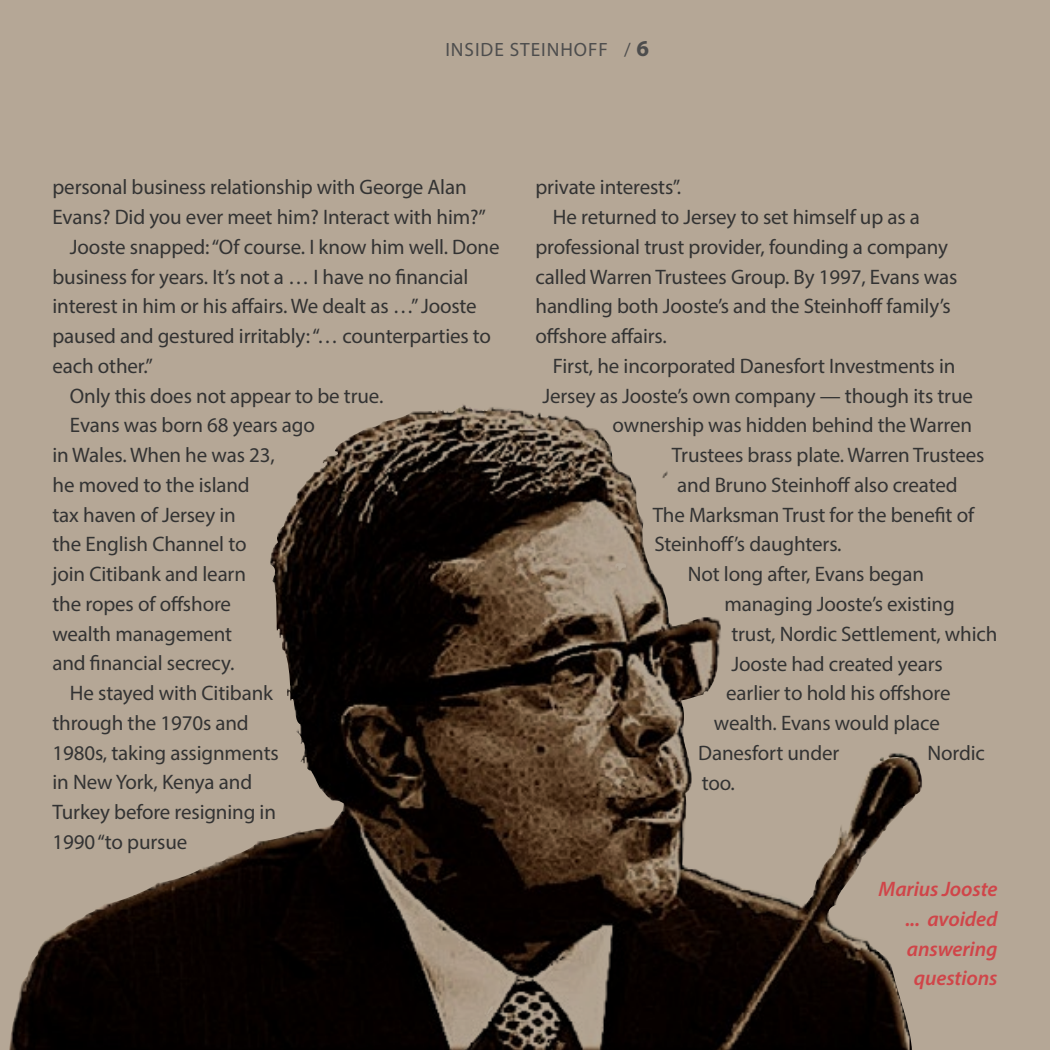
<style>
.page{position:relative;width:1050px;height:1050px;background:#b5a796}
.page>*{position:absolute;margin:0;border:0;box-sizing:border-box;transform-origin:0 0}
.t1{font:21px "Myriad Pro";letter-spacing:-.005em;color:#333}
.t2{font:italic 600 21px/29.8px "Myriad Pro";letter-spacing:-.005em;color:#d04549;text-align:right}
.t3{font:19.25px "Myriad Pro";letter-spacing:.05em;color:#4d4d4d}
.s1{font-weight:700;font-size:22.75px}
</style>
<div class="page">
<img style="left:9px;top:404px;width:913px;height:646px">
<p class="t3" style="left:445px;top:37px;width:205px">INSIDE STEINHOFF / <span class="s1">6</span></p>
<p class="t1" style="left:52px;top:174px;width:416px">personal business relationship with George Alan</p>
<p class="t1" style="left:52px;top:204px;width:435px">Evans? Did you ever meet him? Interact with him?”</p>
<p class="t1" style="left:70px;top:234px;width:431px">Jooste snapped: “Of course. I know him well. Done</p>
<p class="t1" style="left:52px;top:264px;width:417px">business for years. It’s not a … I have no financial</p>
<p class="t1" style="left:52px;top:293px;width:426px">interest in him or his affairs. We dealt as …” Jooste</p>
<p class="t1" style="left:52px;top:323px;width:440px">paused and gestured irritably: “… counterparties to</p>
<p class="t1" style="left:52px;top:353px;width:102px">each other.”</p>
<p class="t1" style="left:70px;top:383px;width:315px">Only this does not appear to be true.</p>
<p class="t1" style="left:70px;top:412px;width:247px">Evans was born 68 years ago</p>
<p class="t1" style="left:52px;top:442px;width:224px">in Wales. When he was 23,</p>
<p class="t1" style="left:52px;top:472px;width:199px">he moved to the island</p>
<p class="t1" style="left:52px;top:502px;width:185px">tax haven of Jersey in</p>
<p class="t1" style="left:52px;top:531px;width:196px">the English Channel to</p>
<p class="t1" style="left:52px;top:561px;width:195px">join Citibank and learn</p>
<p class="t1" style="left:52px;top:591px;width:180px">the ropes of offshore</p>
<p class="t1" style="left:52px;top:621px;width:181px">wealth management</p>
<p class="t1" style="left:52px;top:650px;width:184px">and financial secrecy.</p>
<p class="t1" style="left:70px;top:680px;width:205px">He stayed with Citibank</p>
<p class="t1" style="left:52px;top:710px;width:198px">through the 1970s and</p>
<p class="t1" style="left:52px;top:740px;width:228px">1980s, taking assignments</p>
<p class="t1" style="left:52px;top:769px;width:201px">in New York, Kenya and</p>
<p class="t1" style="left:52px;top:799px;width:225px">Turkey before resigning in</p>
<p class="t1" style="left:52px;top:829px;width:136px">1990 “to pursue</p>
<p class="t1" style="left:536px;top:174px;width:147px">private interests”.</p>
<p class="t1" style="left:553px;top:204px;width:369px">He returned to Jersey to set himself up as a</p>
<p class="t1" style="left:536px;top:234px;width:414px">professional trust provider, founding a company</p>
<p class="t1" style="left:536px;top:264px;width:423px">called Warren Trustees Group. By 1997, Evans was</p>
<p class="t1" style="left:536px;top:293px;width:417px">handling both Jooste’s and the Steinhoff family’s</p>
<p class="t1" style="left:536px;top:323px;width:133px">offshore affairs.</p>
<p class="t1" style="left:553px;top:353px;width:404px">First, he incorporated Danesfort Investments in</p>
<p class="t1" style="left:542px;top:383px;width:432px">Jersey as Jooste’s own company — though its true</p>
<p class="t1" style="left:612px;top:412px;width:361px">ownership was hidden behind the Warren</p>
<p class="t1" style="left:672px;top:442px;width:314px">Trustees brass plate. Warren Trustees</p>
<p class="t1" style="left:677px;top:472px;width:282px">and Bruno Steinhoff also created</p>
<p class="t1" style="left:653px;top:502px;width:323px">The Marksman Trust for the benefit of</p>
<p class="t1" style="left:654px;top:531px;width:189px">Steinhoff’s daughters.</p>
<p class="t1" style="left:688px;top:561px;width:238px">Not long after, Evans began</p>
<p class="t1" style="left:724px;top:591px;width:232px">managing Jooste’s existing</p>
<p class="t1" style="left:731px;top:621px;width:267px">trust, Nordic Settlement, which</p>
<p class="t1" style="left:731px;top:651px;width:213px">Jooste had created years</p>
<p class="t1" style="left:726px;top:680px;width:226px">earlier to hold his offshore</p>
<p class="t1" style="left:714px;top:710px;width:227px">wealth. Evans would place</p>
<p class="t1" style="left:698px;top:740px;width:143px">Danesfort under</p>
<p class="t1" style="left:927px;top:740px;width:59px">Nordic</p>
<p class="t1" style="left:702px;top:770px;width:35px">too.</p>
<p class="t2" style="left:879px;top:874px;width:120px">Marius Jooste ... avoided answering questions</p>
</div>
